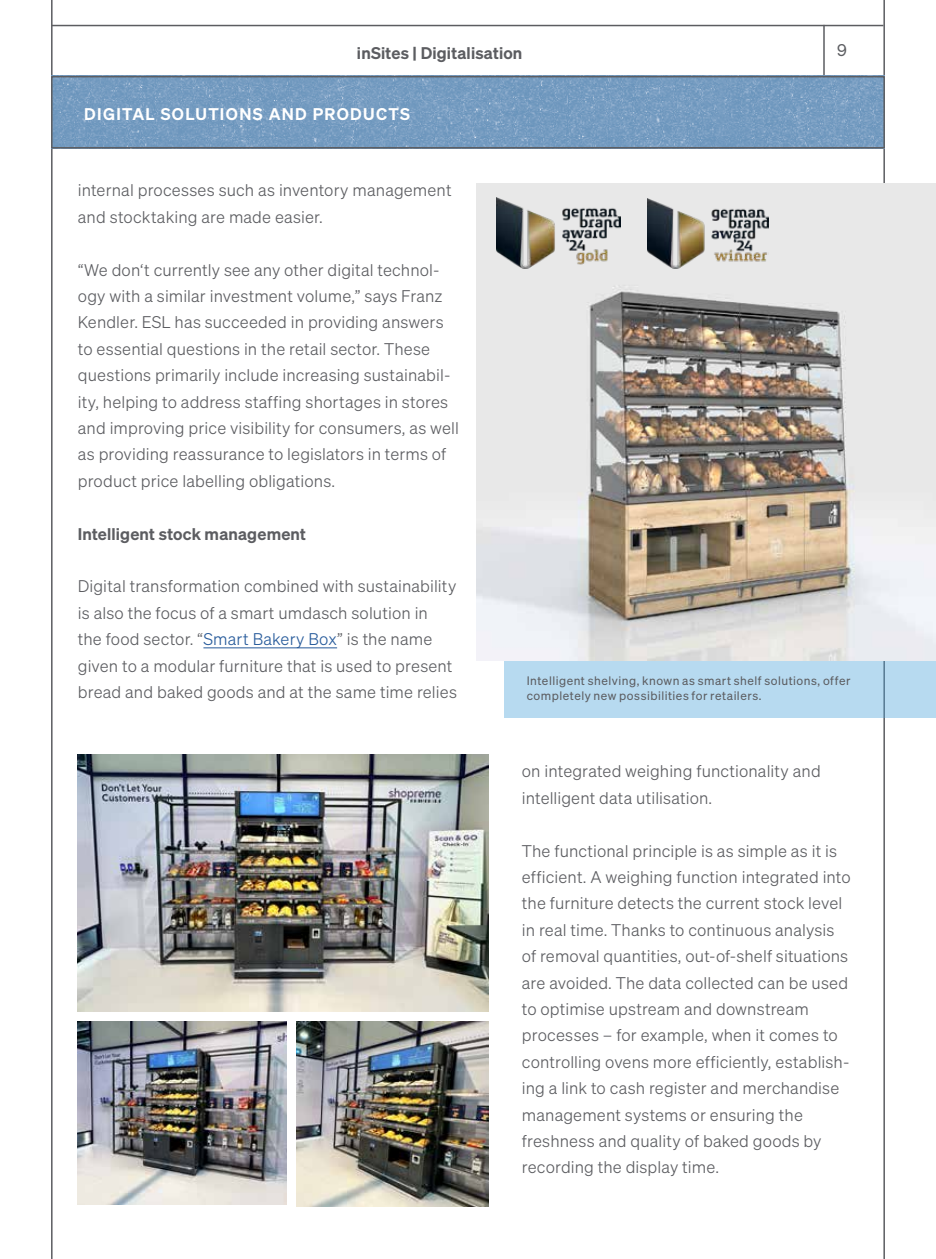
<style>
.page{position:relative;width:936px;height:1259px;background:#fff}
.page>*{position:absolute;margin:0;border:0;box-sizing:border-box;transform-origin:0 0}
.t1{font:16.5px/26.4px "Sohne Leicht";letter-spacing:.01em;color:#5c5d61}
.t2{font:600 16.5px "Sohne";letter-spacing:.01em;color:#5c5d61}
.t3{font:600 16.5px "Sohne";letter-spacing:.085em;color:#fff}
.t4{font:16.5px "Sohne Buch";color:#5c5d61}
.t5{font:12px/15.6px "Sohne Buch";letter-spacing:.045em;color:#5c5d61}
.s1{color:#275b9b}
</style>
<div class="page">
<hr style="left:52px;top:25px;width:831px;height:1px;background:#5c5d61">
<hr style="left:823px;top:25px;width:1px;height:52px;background:#5c5d61">
<hr style="left:51px;top:0;width:2px;height:1259px;background:#5c5d61">
<hr style="left:883px;top:0;width:1px;height:1259px;background:#5c5d61">
<div style="left:503px;top:183px;width:432px;height:535px;background:#b7daf0"></div>
<img style="left:54px;top:79px;width:827px;height:66px">
<div style="left:51px;top:76px;width:833px;height:72px;border:2px solid #5c5d61"></div>
<hr style="left:203px;top:647px;width:134px;height:1px;background:#275b9b">
<img style="left:78px;top:754px;width:410px;height:257px">
<img style="left:78px;top:1021px;width:209px;height:183px">
<img style="left:297px;top:1021px;width:191px;height:185px">
<img style="left:476px;top:183px;width:459px;height:477px">
<img style="left:647px;top:199px;width:121px;height:69px">
<img style="left:496px;top:197px;width:124px;height:72px">
<p class="t2" style="left:357px;top:43px;width:167px">inSites | Digitalisation</p>
<p class="t4" style="left:837px;top:41px;width:11px">9</p>
<p class="t3" style="left:84px;top:103px;width:327px">DIGITAL SOLUTIONS AND PRODUCTS</p>
<p class="t1" style="left:78px;top:177px;width:375px">internal processes such as inventory management and stocktaking are made easier.</p>
<p class="t1" style="left:78px;top:256px;width:382px">“We don‘t currently see any other digital technol&shy;ogy with a similar investment volume,” says Franz Kendler. ESL has succeeded in providing answers to essential questions in the retail sector. These questions primarily include increasing sustainabil&shy;ity, helping to address staffing shortages in stores and improving price visibility for consumers, as well as providing reassurance to legislators in terms of product price labelling obligations.</p>
<p class="t2" style="left:78px;top:523px;width:230px">Intelligent stock management</p>
<p class="t1" style="left:78px;top:573px;width:380px">Digital transformation combined with sustainability is also the focus of a smart umdasch solution in<br>the food sector. “<span class="s1">Smart Bakery Box</span>” is the name given to a modular furniture that is used to present bread and baked goods and at the same time relies</p>
<p class="t5" style="left:526px;top:672px;width:325px">Intelligent shelving, known as smart shelf solutions, offer completely new possibilities for retailers.</p>
<p class="t1" style="left:522px;top:758px;width:300px">on integrated weighing functionality and intelligent data utilisation.</p>
<p class="t1" style="left:522px;top:837px;width:330px">The functional principle is as simple as it is efficient. A weighing function integrated into the furniture detects the current stock level in real time. Thanks to continuous analysis of removal quantities, out-of-shelf situations are avoided. The data collected can be used to optimise upstream and downstream processes – for example, when it comes to controlling ovens more efficiently, establish&shy;ing a link to cash register and merchandise management systems or ensuring the freshness and quality of baked goods by recording the display time.</p>
</div>
